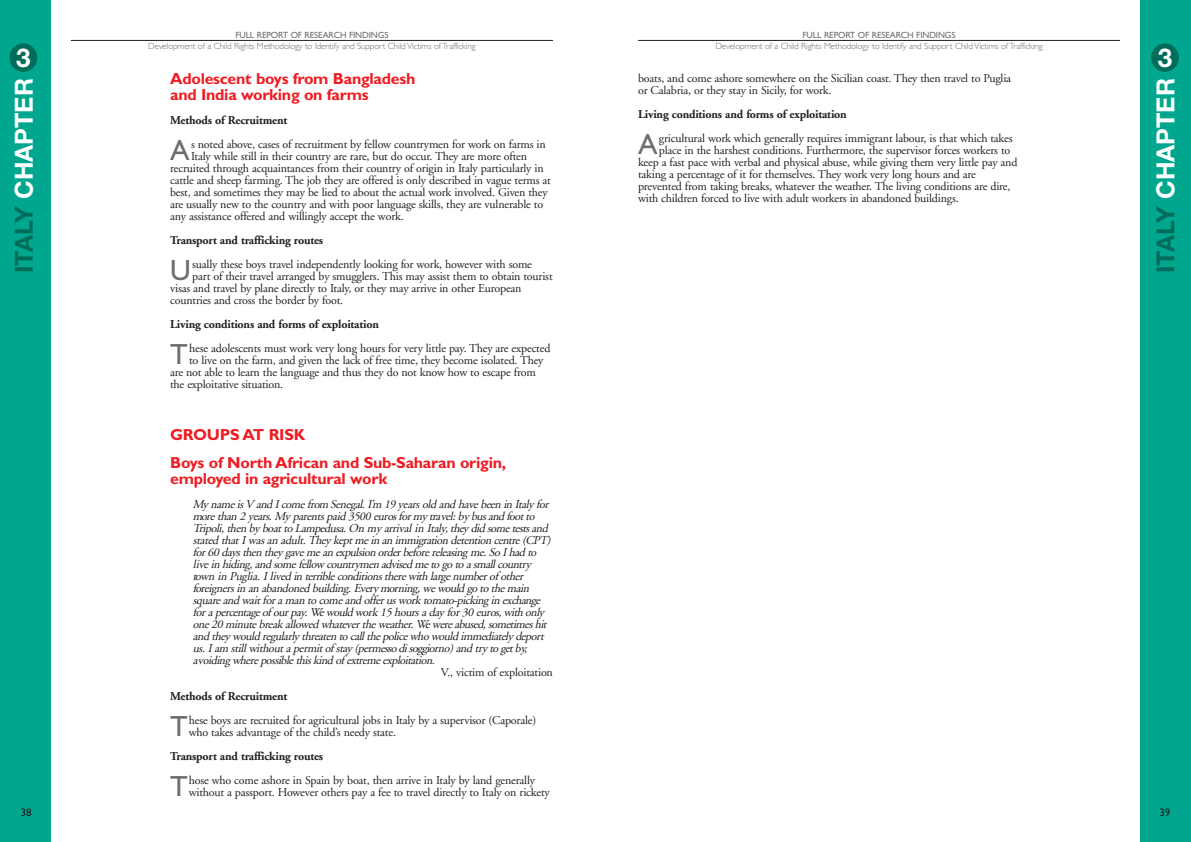
<style>
.page{position:relative;width:1191px;height:842px;background:#fff}
.page>*{position:absolute;margin:0;border:0;box-sizing:border-box;transform-origin:0 0}
.t1{font:29.2px "Gill Sans";color:#6d6e71}
.t2{font:700 26px "Helvetica Neue";color:#fff}
.t3{font:700 25px "Helvetica Neue";color:#fff}
.t4{font:700 16px/16px "Gill Sans";letter-spacing:-.015em;color:#ee1d23}
.t5{font:12px/12px "Adobe Garamond";letter-spacing:-.015em;color:#231f20}
.t6{font:italic 12px/12px "Adobe Garamond";letter-spacing:-.04em;color:#231f20}
.t7{font:700 12px "Adobe Garamond";letter-spacing:-.015em;color:#231f20}
.t8{font:11px "Gill Sans";color:#231f20}
.t9{font:300 9px "Gill Sans";letter-spacing:-.015em;color:#6d6e71}
.t10{font:9px "Gill Sans";letter-spacing:-.015em;color:#6d6e71}
.s1{color:#006c5a}
</style>
<div class="page">
<div style="left:1140px;top:1px;width:50px;height:841px;background:#00a78e"></div>
<div style="left:1151px;top:43px;width:27px;height:29px;background:#006c5a;border-radius:50%"></div>
<div style="left:0;top:1px;width:51px;height:841px;background:#00a78e"></div>
<div style="left:9px;top:43px;width:28px;height:29px;background:#006c5a;border-radius:50%"></div>
<hr style="left:71px;top:40px;width:482px;height:1px;background:#231f20">
<hr style="left:638px;top:40px;width:482px;height:1px;background:#231f20">
<h2 class="t2" style="left:16px;top:49px;width:16px">3</h2>
<h3 class="t3" style="left:15px;top:273px;width:196px;rotate:-90deg"><span class="s1">ITALY</span> CHAPTER</h3>
<p class="t10" style="left:235px;top:32px;width:155px">FULL REPORT OF RESEARCH FINDINGS</p>
<p class="t9" style="left:148px;top:43px;width:329px">Development of a Child Rights Methodology to Identify and Support Child Victims of Trafficking</p>
<h3 class="t4" style="left:170px;top:72px;width:247px">Adolescent boys from Bangladesh and India working on farms</h3>
<p class="t7" style="left:170px;top:115px;width:119px">Methods of Recruitment</p>
<h1 class="t1" style="left:170px;top:140px;width:21px">A</h1>
<p class="t5" style="left:191px;top:139px;width:356px">s noted above, cases of recruitment by fellow countrymen for work on farms in</p>
<p class="t5" style="left:191px;top:151px;width:338px">Italy while still in their country are rare, but do occur. They are more often</p>
<p class="t5" style="left:170px;top:163px;width:375px">recruited through acquaintances from their country of origin in Italy particularly in</p>
<p class="t5" style="left:170px;top:175px;width:382px">cattle and sheep farming. The job they are offered is only described in vague terms at</p>
<p class="t5" style="left:170px;top:187px;width:379px">best, and sometimes they may be lied to about the actual work involved. Given they</p>
<p class="t5" style="left:170px;top:199px;width:374px">are usually new to the country and with poor language skills, they are vulnerable to</p>
<p class="t5" style="left:170px;top:211px;width:235px">any assistance offered and willingly accept the work.</p>
<p class="t7" style="left:170px;top:235px;width:155px">Transport and trafficking routes</p>
<h1 class="t1" style="left:170px;top:260px;width:22px">U</h1>
<p class="t5" style="left:192px;top:259px;width:341px">sually these boys travel independently looking for work, however with some</p>
<p class="t5" style="left:192px;top:271px;width:362px">part of their travel arranged by smugglers. This may assist them to obtain tourist</p>
<p class="t5" style="left:170px;top:283px;width:353px">visas and travel by plane directly to Italy, or they may arrive in other European</p>
<p class="t5" style="left:170px;top:295px;width:175px">countries and cross the border by foot.</p>
<p class="t7" style="left:170px;top:319px;width:210px">Living conditions and forms of exploitation</p>
<h1 class="t1" style="left:170px;top:344px;width:19px">T</h1>
<p class="t5" style="left:189px;top:343px;width:363px">hese adolescents must work very long hours for very little pay. They are expected</p>
<p class="t5" style="left:189px;top:355px;width:356px">to live on the farm, and given the lack of free time, they become isolated. They</p>
<p class="t5" style="left:170px;top:367px;width:367px">are not able to learn the language and thus they do not know how to escape from</p>
<p class="t5" style="left:170px;top:379px;width:115px">the exploitative situation.</p>
<h3 class="t4" style="left:170px;top:422px;width:337px;line-height:28px">GROUPS AT RISK<br>Boys of North African and Sub-Saharan origin,</h3>
<h3 class="t4" style="left:170px;top:472px;width:219px">employed in agricultural work</h3>
<p class="t6" style="left:193px;top:499px;width:362px">My nameisV and Icomefrom Senegal.I’m 19 yearsold and havebeen in Italy for morethan 2 years.My parentspaid 3500 eurosformy travel:by busand footto Tripoli,then by boattoLampedusa.On my arrivalin Italy,they did sometestsand stated thatIwasan adult.They keptmein an immigration detention centre(CPT) for60daysthen they gavemean expulsion orderbeforereleasingme.SoIhad to livein hiding,and somefellow countrymen advised metogotoasmallcountry town in Puglia.Ilived in terribleconditionstherewith largenumberof other foreignersin an abandoned building.Every morning,wewould gotothemain squareand waitforaman tocomeand offeruswork tomato-pickingin exchange forapercentageof ourpay.Wewould work 15 hoursaday for30 euros,withonly one20 minutebreak allowed whatevertheweather.Wewereabused,sometimeshit and they would regularly threaten tocallthepolicewhowould immediately deport us.Iam stillwithoutapermitof stay (permessodisoggiorno)and try togetby, avoidingwherepossiblethiskind of extremeexploitation.</p>
<p class="t5" style="left:441px;top:667px;width:113px">V., victim of exploitation</p>
<p class="t7" style="left:170px;top:691px;width:119px">Methods of Recruitment</p>
<h1 class="t1" style="left:170px;top:716px;width:19px">T</h1>
<p class="t5" style="left:189px;top:715px;width:349px">hese boys are recruited for agricultural jobs in Italy by a supervisor (Caporale) who takes advantage of the child’s needy state.</p>
<p class="t7" style="left:170px;top:751px;width:155px">Transport and trafficking routes</p>
<h1 class="t1" style="left:170px;top:776px;width:19px">T</h1>
<p class="t5" style="left:189px;top:775px;width:362px">hose who come ashore in Spain by boat, then arrive in Italy by land generally without a passport. However others pay a fee to travel directly to Italy on rickety</p>
<p class="t10" style="left:802px;top:32px;width:155px">FULL REPORT OF RESEARCH FINDINGS</p>
<p class="t9" style="left:715px;top:43px;width:329px">Development of a Child Rights Methodology to Identify and Support Child Victims of Trafficking</p>
<p class="t5" style="left:638px;top:73px;width:375px">boats, and come ashore somewhere on the Sicilian coast. They then travel to Puglia or Calabria, or they stay in Sicily, for work.</p>
<p class="t7" style="left:638px;top:109px;width:210px">Living conditions and forms of exploitation</p>
<h1 class="t1" style="left:638px;top:134px;width:21px">A</h1>
<p class="t5" style="left:659px;top:133px;width:355px">gricultural work which generally requires immigrant labour, is that which takes</p>
<p class="t5" style="left:659px;top:145px;width:353px">place in the harshest conditions. Furthermore, the supervisor forces workers to</p>
<p class="t5" style="left:638px;top:157px;width:381px">keep a fast pace with verbal and physical abuse, while giving them very little pay and</p>
<p class="t5" style="left:638px;top:169px;width:339px">taking a percentage of it for themselves. They work very long hours and are</p>
<p class="t5" style="left:638px;top:181px;width:374px">prevented from taking breaks, whatever the weather. The living conditions are dire,</p>
<p class="t5" style="left:638px;top:193px;width:322px">with children forced to live with adult workers in abandoned buildings.</p>
<h2 class="t2" style="left:1157px;top:49px;width:16px">3</h2>
<h3 class="t3" style="left:1156px;top:273px;width:196px;rotate:-90deg"><span class="s1">ITALY</span> CHAPTER</h3>
<p class="t8" style="left:21px;top:809px;width:12px">38</p>
<p class="t8" style="left:1159px;top:809px;width:12px">39</p>
</div>
